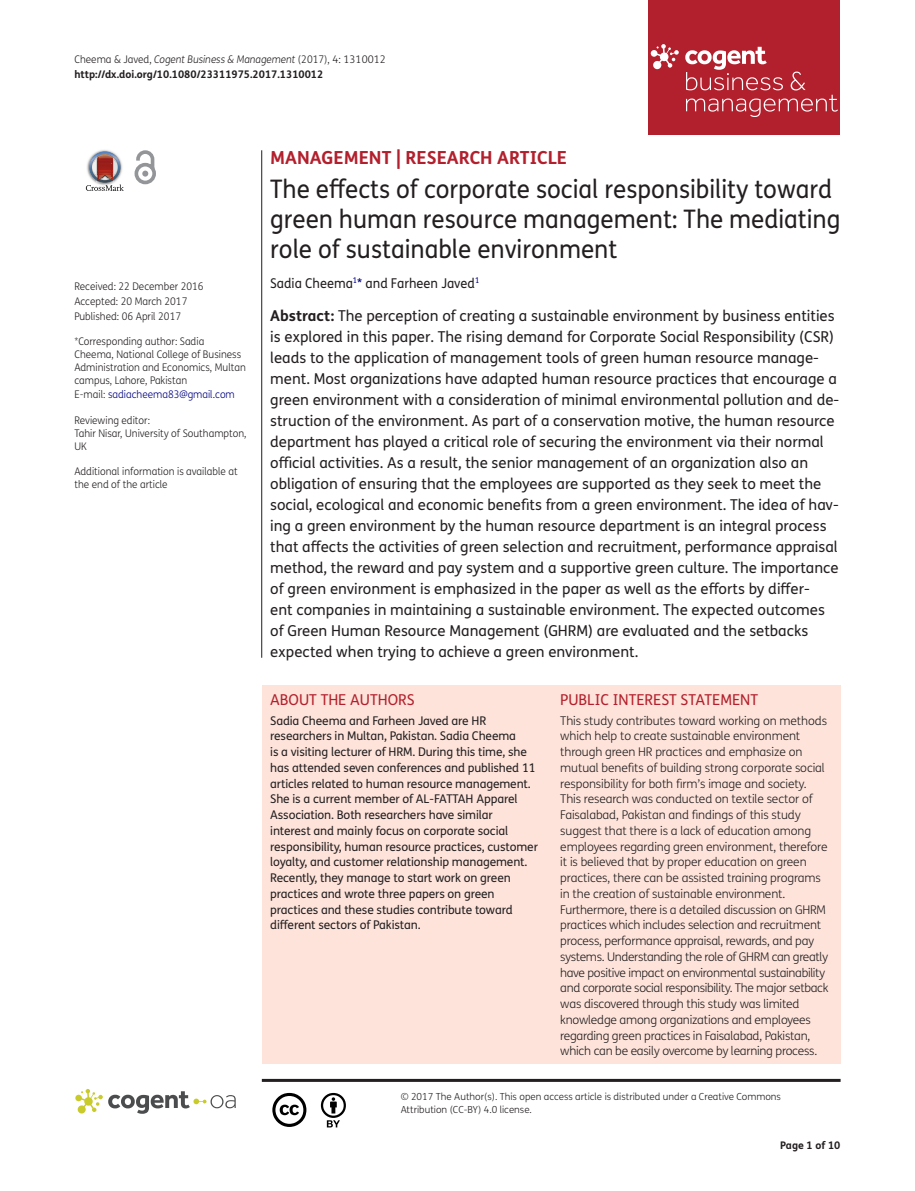
<style>
.page{position:relative;width:915px;height:1191px;background:#fff}
.page>*{position:absolute;margin:0;border:0;box-sizing:border-box;transform-origin:0 0}
.t1{font:25.5px/30px "FS Me Pro";color:#231f20;scale:.95 1}
.t2{font:700 18px "FS Me Pro";color:#b3202d}
.t3{font:15px/21px "FS Me Pro";color:#231f20}
.t4{font:15px "FS Me Pro";color:#b3202d}
.t5{font:13.5px "FS Me Pro";color:#231f20;scale:.95 1}
.t6{font:300 12px/15.8px "FS Me Pro";letter-spacing:-.015em;color:#231f20}
.t7{font:12px/15.8px "FS Me Pro";letter-spacing:-.01em;color:#231f20}
.t8{font:300 10.5px/12.8px "FS Me Pro";color:#231f20;scale:.95 1}
.t9{font:700 10.5px/15px "FS Me Pro";color:#231f20}
.t10{font:300 10.5px "FS Me Pro";color:#000080;scale:.95 1}
.t11{font:300 9.75px/12.8px "FS Me Pro";color:#231f20}
.s1{font-weight:300}
.s2{font-weight:300;font-style:italic}
.s3{color:#231f20}
.s4{color:#000080}
.s5{font-weight:700}
</style>
<div class="page">
<div style="left:648px;top:0;width:192px;height:134px;background:#b3202d"></div>
<svg style="left:650px;top:44px;width:28px;height:25px"></svg>
<svg style="left:685px;top:47px;width:152px;height:70px"></svg>
<div style="left:261px;top:685px;width:579px;height:378px;background:#fde3da"></div>
<svg style="left:86px;top:151px;width:38px;height:40px"></svg>
<svg style="left:134px;top:150px;width:22px;height:34px"></svg>
<hr style="left:261px;top:150px;width:1px;height:508px;background:#231f20">
<hr style="left:262px;top:1078px;width:578px;height:3px;background:#231f20">
<svg style="left:75px;top:1089px;width:161px;height:24px"></svg>
<svg style="left:272px;top:1093px;width:34px;height:34px"></svg>
<svg style="left:321px;top:1093px;width:25px;height:34px"></svg>
<p class="t9" style="left:74px;top:51px;width:313px"><span class="s1">Cheema &amp; Javed,</span> <span class="s2">Cogent Business &amp; Management</span> <span class="s1">(2017), 4: 1310012 </span>http://dx.doi.org/10.1080/23311975.2017.1310012</p>
<p class="t8" style="left:74px;top:279px;width:137px;line-height:14.9px">Received: 22 December 2016<br>Accepted: 20 March 2017<br>Published: 06 April 2017</p>
<p class="t8" style="left:74px;top:335px;width:182px">*Corresponding author: Sadia Cheema, National College of Business Administration and Economics, Multan campus, Lahore, Pakistan</p>
<p class="t10" style="left:74px;top:387px;width:170px"><span class="s3">E-mail:</span> sadiacheema83@gmail.com</p>
<p class="t8" style="left:74px;top:414px;width:183px">Reviewing editor:<br>Tahir Nisar, University of Southampton,<br>UK</p>
<p class="t8" style="left:74px;top:465px;width:173px">Additional information is available at the end of the article</p>
<p class="t2" style="left:270px;top:143px;width:298px">MANAGEMENT | RESEARCH ARTICLE</p>
<h1 class="t1" style="left:270px;top:174px;width:601px">The effects of corporate social responsibility toward green human resource management: The mediating role of sustainable environment</h1>
<p class="t5" style="left:270px;top:273px;width:221px">Sadia Cheema<sup>1</sup><span class="s4">*</span> and Farheen Javed<sup>1</sup></p>
<p class="t3" style="left:270px;top:305px;width:570px"><span class="s5">Abstract:</span> The perception of creating a sustainable environment by business entities is explored in this paper. The rising demand for Corporate Social Responsibility (CSR) leads to the application of management tools of green human resource manage&shy;ment. Most organizations have adapted human resource practices that encourage a green environment with a consideration of minimal environmental pollution and de&shy;struction of the environment. As part of a conservation motive, the human resource department has played a critical role of securing the environment via their normal official activities. As a result, the senior management of an organization also an obligation of ensuring that the employees are supported as they seek to meet the social, ecological and economic benefits from a green environment. The idea of hav&shy;ing a green environment by the human resource department is an integral process that affects the activities of green selection and recruitment, performance appraisal method, the reward and pay system and a supportive green culture. The importance of green environment is emphasized in the paper as well as the efforts by differ-<br>ent companies in maintaining a sustainable environment. The expected outcomes of Green Human Resource Management (GHRM) are evaluated and the setbacks expected when trying to achieve a green environment.</p>
<p class="t4" style="left:270px;top:689px;width:146px">ABOUT THE AUTHORS</p>
<p class="t7" style="left:270px;top:712px;width:269px">Sadia Cheema and Farheen Javed are HR researchers in Multan, Pakistan. Sadia Cheema<br>is a visiting lecturer of HRM. During this time, she has attended seven conferences and published 11 articles related to human resource management.<br>She is a current member of AL-FATTAH Apparel Association. Both researchers have similar<br>interest and mainly focus on corporate social responsibility, human resource practices, customer loyalty, and customer relationship management.<br>Recently, they manage to start work on green practices and wrote three papers on green practices and these studies contribute toward different sectors of Pakistan.</p>
<p class="t4" style="left:560px;top:689px;width:199px">PUBLIC INTEREST STATEMENT</p>
<p class="t6" style="left:560px;top:712px;width:269px">This study contributes toward working on methods which help to create sustainable environment through green HR practices and emphasize on mutual benefits of building strong corporate social responsibility for both firm’s image and society.<br>This research was conducted on textile sector of Faisalabad, Pakistan and findings of this study suggest that there is a lack of education among employees regarding green environment, therefore it is believed that by proper education on green practices, there can be assisted training programs in the creation of sustainable environment.<br>Furthermore, there is a detailed discussion on GHRM practices which includes selection and recruitment process, performance appraisal, rewards, and pay systems. Understanding the role of GHRM can greatly have positive impact on environmental sustainability and corporate social responsibility. The major setback was discovered through this study was limited knowledge among organizations and employees regarding green practices in Faisalabad, Pakistan, which can be easily overcome by learning process.</p>
<p class="t11" style="left:400px;top:1090px;width:381px">© 2017 The Author(s). This open access article is distributed under a Creative Commons<br>Attribution (CC-BY) 4.0 license.</p>
<p class="t9" style="left:780px;top:1137px;width:62px">Page 1 of 10</p>
</div>
